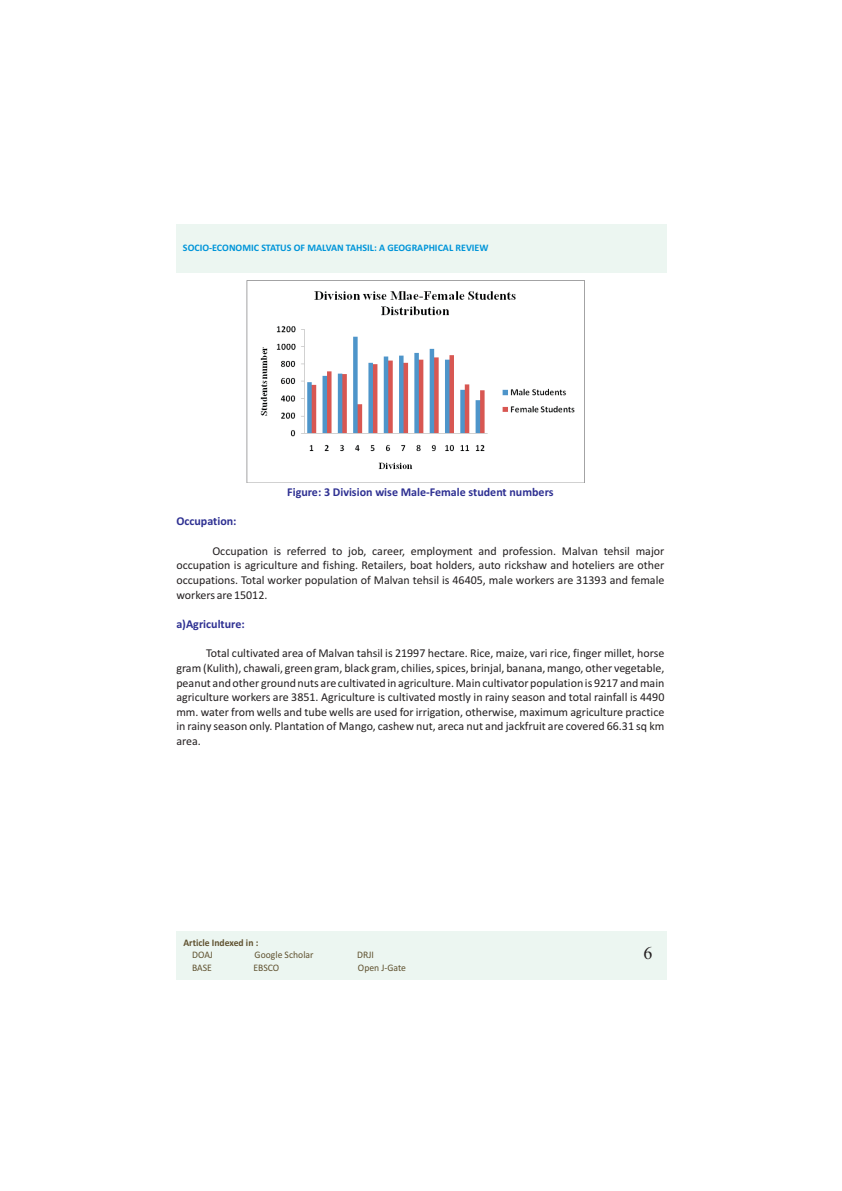
<style>
.page{position:relative;width:842px;height:1191px;background:#fff}
.page>*{position:absolute;margin:0;border:0;box-sizing:border-box;transform-origin:0 0}
.t1{font:18px "Times New Roman";color:#231f20}
.t2{font:12px/14.6px "Calibri";color:#231f20;text-align:justify}
.t3{font:700 12px "Calibri";color:#2e3092}
.t4{font:700 10px "Calibri";color:#0095d9}
.t5{font:10px "Calibri";color:#605230}
.t6{font:700 10px "Calibri";color:#605230}
</style>
<div class="page">
<div style="left:176px;top:931px;width:491px;height:48px;background:#ecf6f1"></div>
<div style="left:176px;top:224px;width:491px;height:48px;background:#ecf6f1"></div>
<img style="left:247px;top:280px;width:337px;height:202px">
<p class="t4" style="left:183px;top:244px;width:307px">SOCIO-ECONOMIC STATUS OF MALVAN TAHSIL: A GEOGRAPHICAL REVIEW</p>
<p class="t3" style="left:176px;top:516px;width:62px">Occupation:</p>
<p class="t3" style="left:287px;top:487px;width:268px">Figure: 3 Division wise Male-Female student numbers</p>
<p class="t2" style="left:176px;top:544px;width:490px;text-indent:36px">Occupation is referred to job, career, employment and profession. Malvan tehsil major occupation is agriculture and fishing. Retailers, boat holders, auto rickshaw and hoteliers are other occupations. Total worker population of Malvan tehsil is 46405, male workers are 31393 and female workers are 15012.</p>
<p class="t3" style="left:176px;top:619px;width:70px">a)Agriculture:</p>
<p class="t2" style="left:176px;top:647px;width:490px;text-indent:30px">Total cultivated area of Malvan tahsil is 21997 hectare. Rice, maize, vari rice, finger millet, horse gram (Kulith), chawali, green gram, black gram, chilies, spices, brinjal, banana, mango, other vegetable, peanut and other ground nuts are cultivated in agriculture. Main cultivator population is 9217 and main agriculture workers are 3851. Agriculture is cultivated mostly in rainy season and total rainfall is 4490 mm. water from wells and tube wells are used for irrigation, otherwise, maximum agriculture practice in rainy season only. Plantation of Mango, cashew nut, areca nut and jackfruit are covered 66.31 sq km area.</p>
<p class="t6" style="left:183px;top:938px;width:76px">Article Indexed in :</p>
<p class="t5" style="left:192px;top:951px;width:22px">DOAJ</p>
<p class="t5" style="left:255px;top:951px;width:60px">Google Scholar</p>
<p class="t5" style="left:357px;top:951px;width:18px">DRJI</p>
<p class="t5" style="left:192px;top:963px;width:21px">BASE</p>
<p class="t5" style="left:253px;top:963px;width:27px">EBSCO</p>
<p class="t5" style="left:358px;top:963px;width:50px">Open J-Gate</p>
<h1 class="t1" style="left:644px;top:946px;width:10px">6</h1>
</div>
